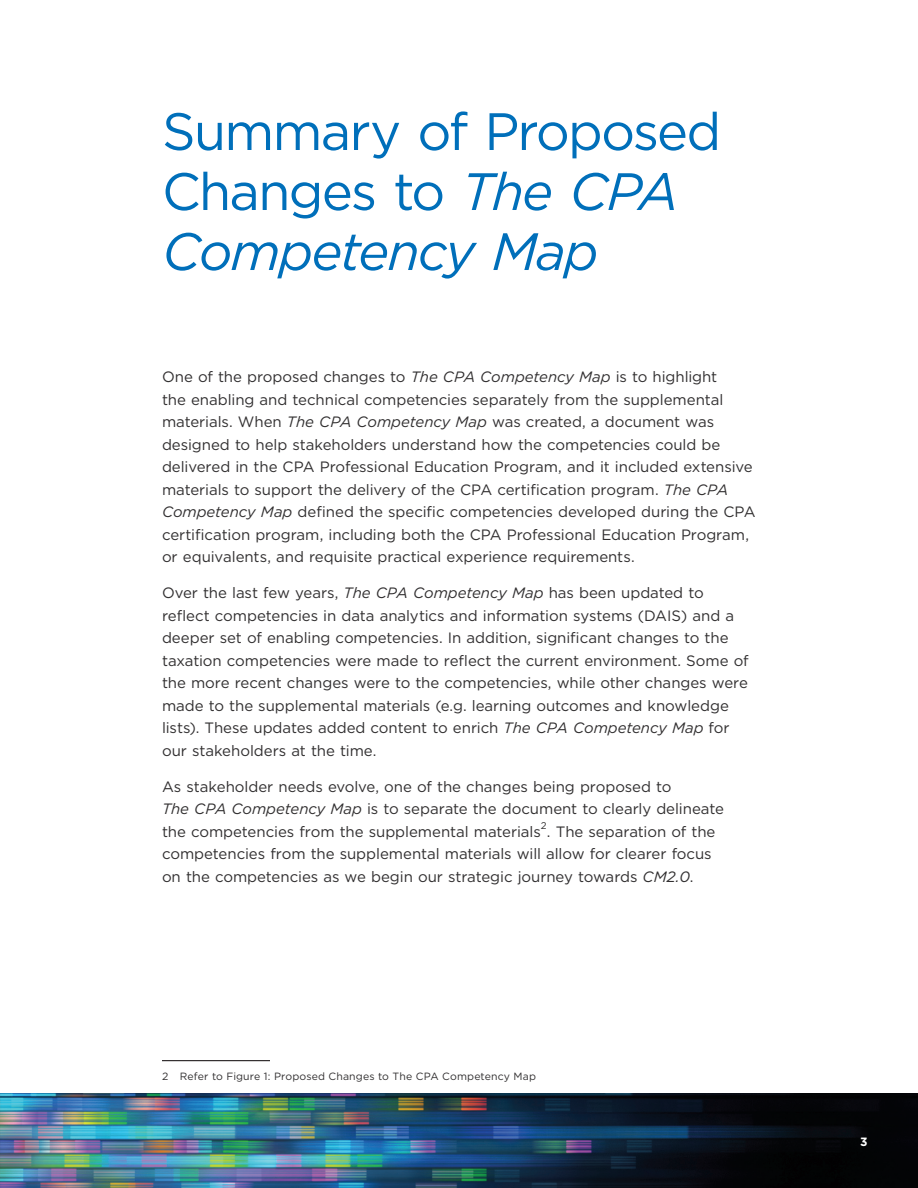
<style>
.page{position:relative;width:918px;height:1188px;background:#fff}
.page>*{position:absolute;margin:0;border:0;box-sizing:border-box;transform-origin:0 0}
.headChp{font:52.5px/60px "Gotham";letter-spacing:-.035em;color:#006fba}
.body{font:15px/22.5px "Gotham";letter-spacing:-.005em;color:#312f30}
.t1{font:700 12px "Gotham";color:#fff}
.footnote{font:10.5px "Gotham";letter-spacing:.015em;color:#312f30}
.body-2{font:9.75px "Gotham";color:#312f30}
.s1{font-style:italic}
</style>
<div class="page">
<img style="left:0;top:1094px;width:918px;height:94px">
<hr style="left:162px;top:1060px;width:108px;height:1px;background:#231f20">
<p class="headChp" style="left:162px;top:101px;width:561px">Summary of Proposed<br>Changes to <span class="s1">The CPA<br>Competency Map</span></p>
<p class="body" style="left:162px;top:366px;width:595px">One of the proposed changes to <span class="s1">The CPA Competency Map</span> is to highlight<br>the enabling and technical competencies separately from the supplemental materials. When <span class="s1">The CPA Competency Map</span> was created, a document was designed to help stakeholders understand how the competencies could be delivered in the CPA Professional Education Program, and it included extensive materials to support the delivery of the CPA certification program. <span class="s1">The CPA Competency Map</span> defined the specific competencies developed during the CPA certification program, including both the CPA Professional Education Program, or equivalents, and requisite practical experience requirements.</p>
<p class="body" style="left:162px;top:582px;width:588px">Over the last few years, <span class="s1">The CPA Competency Map</span> has been updated to reflect competencies in data analytics and information systems (DAIS) and a deeper set of enabling competencies. In addition, significant changes to the taxation competencies were made to reflect the current environment. Some of the more recent changes were to the competencies, while other changes were made to the supplemental materials (e.g. learning outcomes and knowledge lists). These updates added content to enrich <span class="s1">The CPA Competency Map</span> for our stakeholders at the time.</p>
<p class="body" style="left:162px;top:775px;width:563px">As stakeholder needs evolve, one of the changes being proposed to<br><span class="s1">The CPA Competency Map</span> is to separate the document to clearly delineate the competencies from the supplemental materials . The separation of the</p>
<p class="body-2" style="left:541px;top:820px;width:7px">2</p>
<p class="body" style="left:162px;top:843px;width:551px">competencies from the supplemental materials will allow for clearer focus on the competencies as we begin our strategic journey towards <span class="s1">CM2.0</span>.</p>
<p class="footnote" style="left:162px;top:1070px;width:376px">2 Refer to Figure 1: Proposed Changes to The CPA Competency Map</p>
<p class="t1" style="left:860px;top:1134px;width:9px">3</p>
</div>
